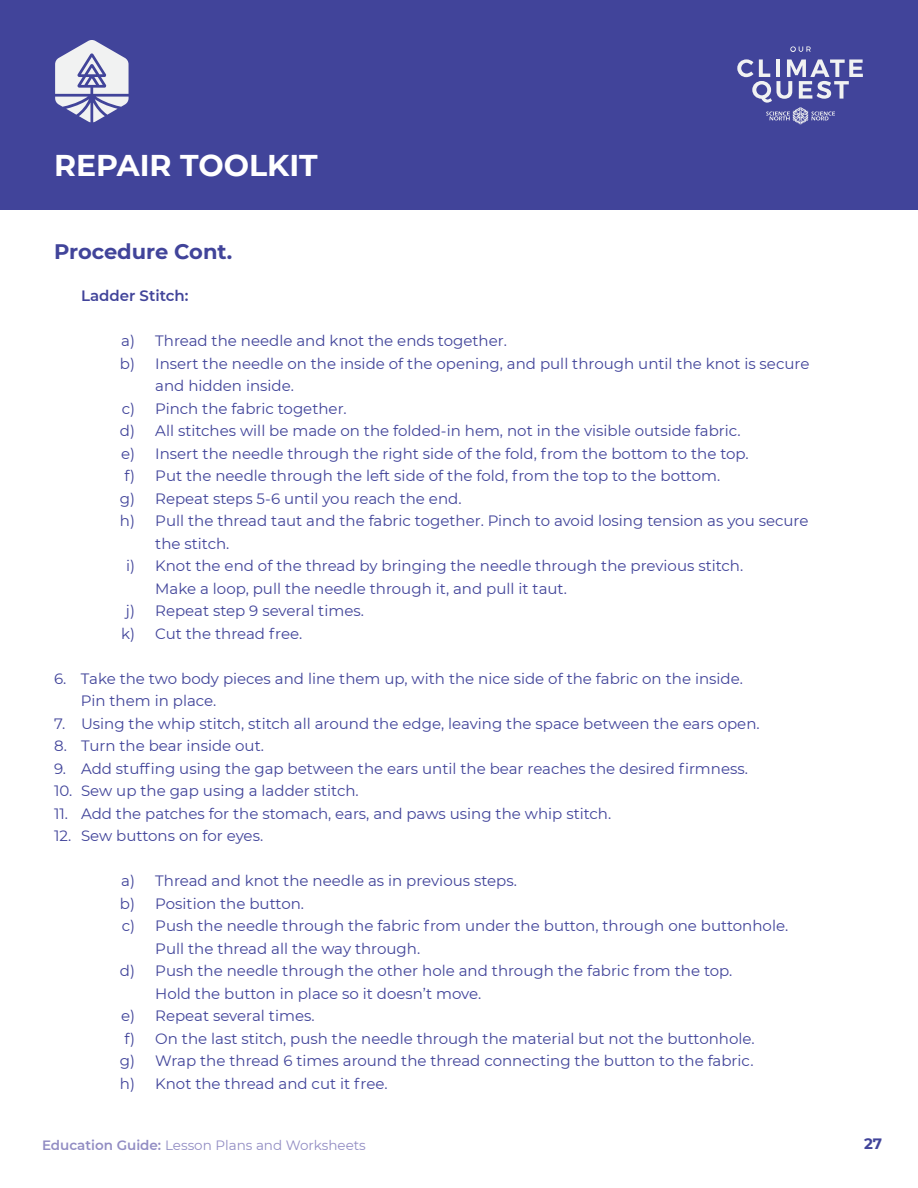
<style>
.page{position:relative;width:918px;height:1188px;background:#fff}
.page>*{position:absolute;margin:0;border:0;box-sizing:border-box;transform-origin:0 0}
.t1{font:700 30px "Montserrat";color:#fff}
.t2{font:700 21px "Montserrat";color:#41449a}
.t3{font:15px/22.5px "Montserrat";color:#41449a}
.t4{font:600 15px "Montserrat";color:#41449a}
.t5{font:700 15px "Montserrat";color:#41449a}
.t6{font:13.5px "Montserrat";color:#928dc3}
.s1{font-weight:600}
</style>
<div class="page">
<div style="left:0;top:0;width:918px;height:210px;background:#41449a"></div>
<svg style="left:790px;top:46px;width:21px;height:6px"></svg>
<svg style="left:737px;top:59px;width:126px;height:66px"></svg>
<svg style="left:55px;top:40px;width:74px;height:82px"></svg>
<h1 class="t1" style="left:54px;top:144px;width:265px">REPAIR TOOLKIT</h1>
<h2 class="t2" style="left:54px;top:236px;width:180px">Procedure Cont.</h2>
<p class="t4" style="left:81px;top:285px;width:109px">Ladder Stitch:</p>
<p class="t3" style="left:121px;top:329px;width:387px">a) Thread the needle and knot the ends together.</p>
<p class="t3" style="left:120px;top:352px;width:691px">b) Insert the needle on the inside of the opening, and pull through until the knot is secure</p>
<p class="t3" style="left:155px;top:374px;width:140px">and hidden inside.</p>
<p class="t3" style="left:122px;top:397px;width:226px">c) Pinch the fabric together.</p>
<p class="t3" style="left:120px;top:419px;width:622px">d) All stitches will be made on the folded-in hem, not in the visible outside fabric.</p>
<p class="t3" style="left:121px;top:442px;width:629px">e) Insert the needle through the right side of the fold, from the bottom to the top.</p>
<p class="t3" style="left:125px;top:464px;width:597px">f) Put the needle through the left side of the fold, from the top to the bottom.</p>
<p class="t3" style="left:120px;top:487px;width:343px">g) Repeat steps 5-6 until you reach the end.</p>
<p class="t3" style="left:120px;top:509px;width:690px">h) Pull the thread taut and the fabric together. Pinch to avoid losing tension as you secure</p>
<p class="t3" style="left:155px;top:532px;width:76px">the stitch.</p>
<p class="t3" style="left:126px;top:554px;width:619px">i) Knot the end of the thread by bringing the needle through the previous stitch.</p>
<p class="t3" style="left:155px;top:577px;width:413px">Make a loop, pull the needle through it, and pull it taut.</p>
<p class="t3" style="left:126px;top:599px;width:239px">j) Repeat step 9 several times.</p>
<p class="t3" style="left:121px;top:622px;width:183px">k) Cut the thread free.</p>
<p class="t3" style="left:81px;top:667px;width:663px;text-indent:-27px">6. Take the two body pieces and line them up, with the nice side of the fabric on the inside.<br>Pin them in place.</p>
<p class="t3" style="left:54px;top:712px;width:707px">7. Using the whip stitch, stitch all around the edge, leaving the space between the ears open.</p>
<p class="t3" style="left:54px;top:734px;width:212px">8. Turn the bear inside out.</p>
<p class="t3" style="left:54px;top:757px;width:695px">9. Add stuffing using the gap between the ears until the bear reaches the desired firmness.</p>
<p class="t3" style="left:54px;top:779px;width:306px">10. Sew up the gap using a ladder stitch.</p>
<p class="t3" style="left:54px;top:802px;width:559px">11. Add the patches for the stomach, ears, and paws using the whip stitch.</p>
<p class="t3" style="left:54px;top:824px;width:211px">12. Sew buttons on for eyes.</p>
<p class="t3" style="left:121px;top:869px;width:397px">a) Thread and knot the needle as in previous steps.</p>
<p class="t3" style="left:120px;top:892px;width:186px">b) Position the button.</p>
<p class="t3" style="left:122px;top:914px;width:668px">c) Push the needle through the fabric from under the button, through one buttonhole.</p>
<p class="t3" style="left:155px;top:937px;width:267px">Pull the thread all the way through.</p>
<p class="t3" style="left:120px;top:959px;width:614px">d) Push the needle through the other hole and through the fabric from the top.</p>
<p class="t3" style="left:155px;top:982px;width:328px">Hold the button in place so it doesn’t move.</p>
<p class="t3" style="left:121px;top:1004px;width:195px">e) Repeat several times.</p>
<p class="t3" style="left:125px;top:1027px;width:632px">f) On the last stitch, push the needle through the material but not the buttonhole.</p>
<p class="t3" style="left:120px;top:1049px;width:635px">g) Wrap the thread 6 times around the thread connecting the button to the fabric.</p>
<p class="t3" style="left:120px;top:1072px;width:269px">h) Knot the thread and cut it free.</p>
<p class="t6" style="left:42px;top:1136px;width:325px"><span class="s1">Education Guide:</span> Lesson Plans and Worksheets</p>
<p class="t5" style="left:864px;top:1132px;width:20px">27</p>
</div>
